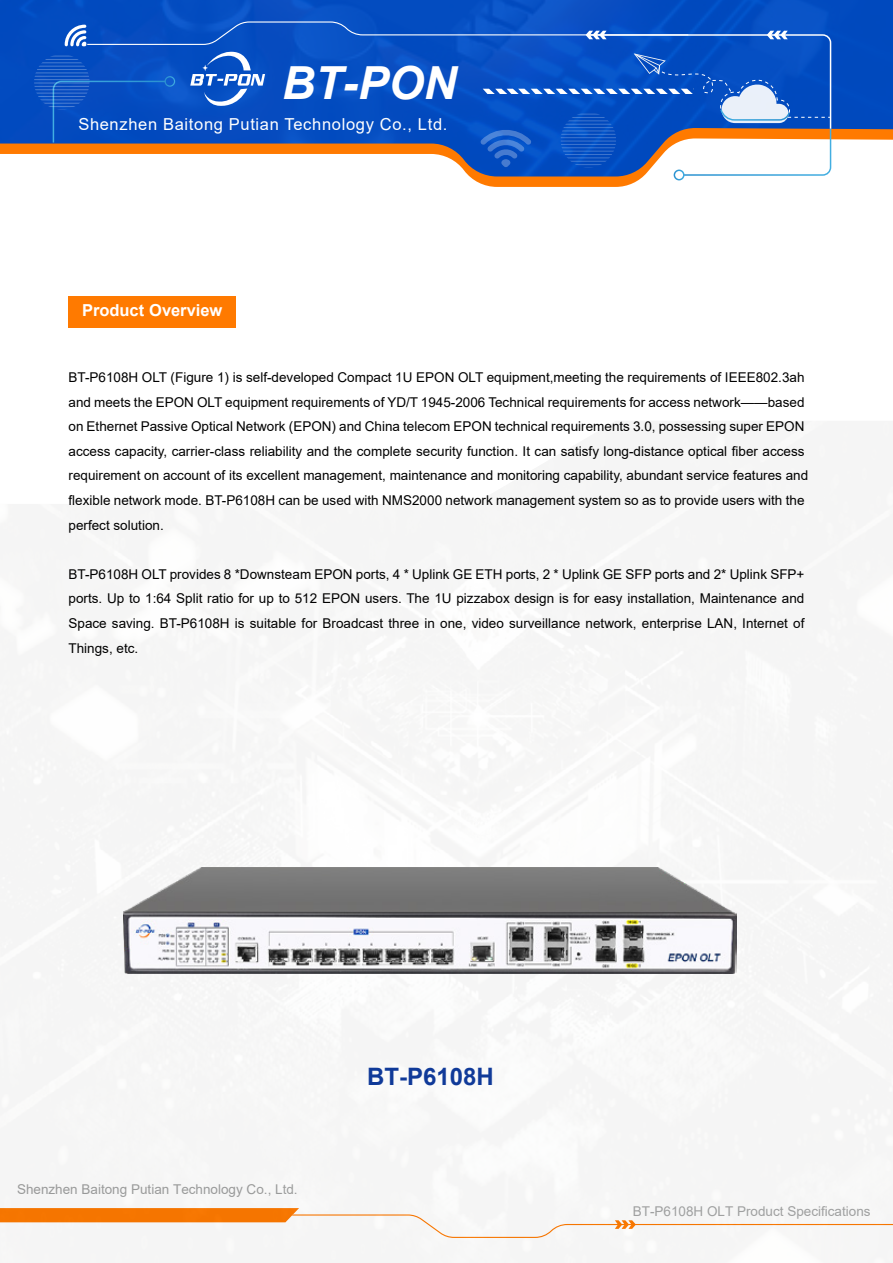
<style>
.page{position:relative;width:893px;height:1263px;background:#fff}
.page>*{position:absolute;margin:0;border:0;box-sizing:border-box;transform-origin:0 0}
.t1{font:italic 700 45.6px "Arial";color:#fff}
.t2{font:700 24px "Arial";color:#103a99}
.t3{font:16.5px "Arial";letter-spacing:.04em;color:#fff}
.t4{font:700 16.5px "Arial";color:#fff}
.t5{font:13.5px/24.6px "Arial";color:#000}
.t6{font:13.5px "Arial";color:#9fa0a0}
</style>
<div class="page">
<div style="left:0;top:973px;width:893px;height:265px;background:#f6f6f6"></div>
<svg style="left:469px;top:176px;width:216px;height:11px;fill:#ff7a00"></svg>
<img style="left:0;top:0;width:893px;height:154px">
<hr style="left:34px;top:56px;width:56px;height:1px;background:#fff">
<hr style="left:34px;top:59px;width:56px;height:1px;background:#fff">
<hr style="left:34px;top:62px;width:56px;height:1px;background:#fff">
<hr style="left:34px;top:66px;width:56px;height:1px;background:#fff">
<hr style="left:34px;top:69px;width:56px;height:1px;background:#fff">
<hr style="left:34px;top:72px;width:56px;height:1px;background:#fff">
<hr style="left:34px;top:76px;width:56px;height:1px;background:#fff">
<hr style="left:34px;top:79px;width:56px;height:1px;background:#fff">
<hr style="left:34px;top:83px;width:56px;height:1px;background:#fff">
<hr style="left:34px;top:86px;width:56px;height:1px;background:#fff">
<hr style="left:34px;top:89px;width:56px;height:1px;background:#fff">
<hr style="left:34px;top:93px;width:56px;height:1px;background:#fff">
<hr style="left:34px;top:96px;width:56px;height:1px;background:#fff">
<hr style="left:34px;top:99px;width:56px;height:1px;background:#fff">
<hr style="left:34px;top:103px;width:56px;height:1px;background:#fff">
<hr style="left:34px;top:106px;width:56px;height:1px;background:#fff">
<hr style="left:34px;top:110px;width:56px;height:1px;background:#fff">
<div style="left:674px;top:170px;width:10px;height:10px;border:2px solid #fff;border-radius:50%"></div>
<svg style="left:52px;top:21px;width:780px;height:155px;background:#3d6ec2"></svg>
<div style="left:69px;top:296px;width:167px;height:32px;background:#ff7a00"></div>
<img style="left:123px;top:867px;width:614px;height:106px">
<h1 class="t1" style="left:282px;top:52px;width:176px">BT-PON</h1>
<p class="t3" style="left:78px;top:113px;width:371px">Shenzhen Baitong Putian Technology Co., Ltd.</p>
<p class="t4" style="left:82px;top:299px;width:142px">Product Overview</p>
<p class="t5" style="left:68px;top:365px;width:741px">BT-P6108H OLT (Figure 1) is self-developed Compact 1U EPON OLT equipment,meeting the requirements of IEEE802.3ah and meets the EPON OLT equipment requirements of YD/T 1945-2006 Technical requirements for access network——based on Ethernet Passive Optical Network (EPON) and China telecom EPON technical requirements 3.0, possessing super EPON access capacity, carrier-class reliability and the complete security function. It can satisfy long-distance optical fiber access requirement on account of its excellent management, maintenance and monitoring capability, abundant service features and flexible network mode. BT-P6108H can be used with NMS2000 network management system so as to provide users with the perfect solution.</p>
<p class="t5" style="left:68px;top:562px;width:737px;text-align:justify">BT-P6108H OLT provides 8 *Downsteam EPON ports, 4 * Uplink GE ETH ports, 2 * Uplink GE SFP ports and 2* Uplink SFP+ ports. Up to 1:64 Split ratio for up to 512 EPON users. The 1U pizzabox design is for easy installation, Maintenance and Space saving. BT-P6108H is suitable for Broadcast three in one, video surveillance network, enterprise LAN, Internet of Things, etc.</p>
<p class="t6" style="left:17px;top:1180px;width:282px">Shenzhen Baitong Putian Technology Co., Ltd.</p>
<h2 class="t2" style="left:367px;top:1060px;width:128px">BT-P6108H</h2>
<p class="t6" style="left:633px;top:1202px;width:239px">BT-P6108H OLT Product Specifications</p>
</div>
